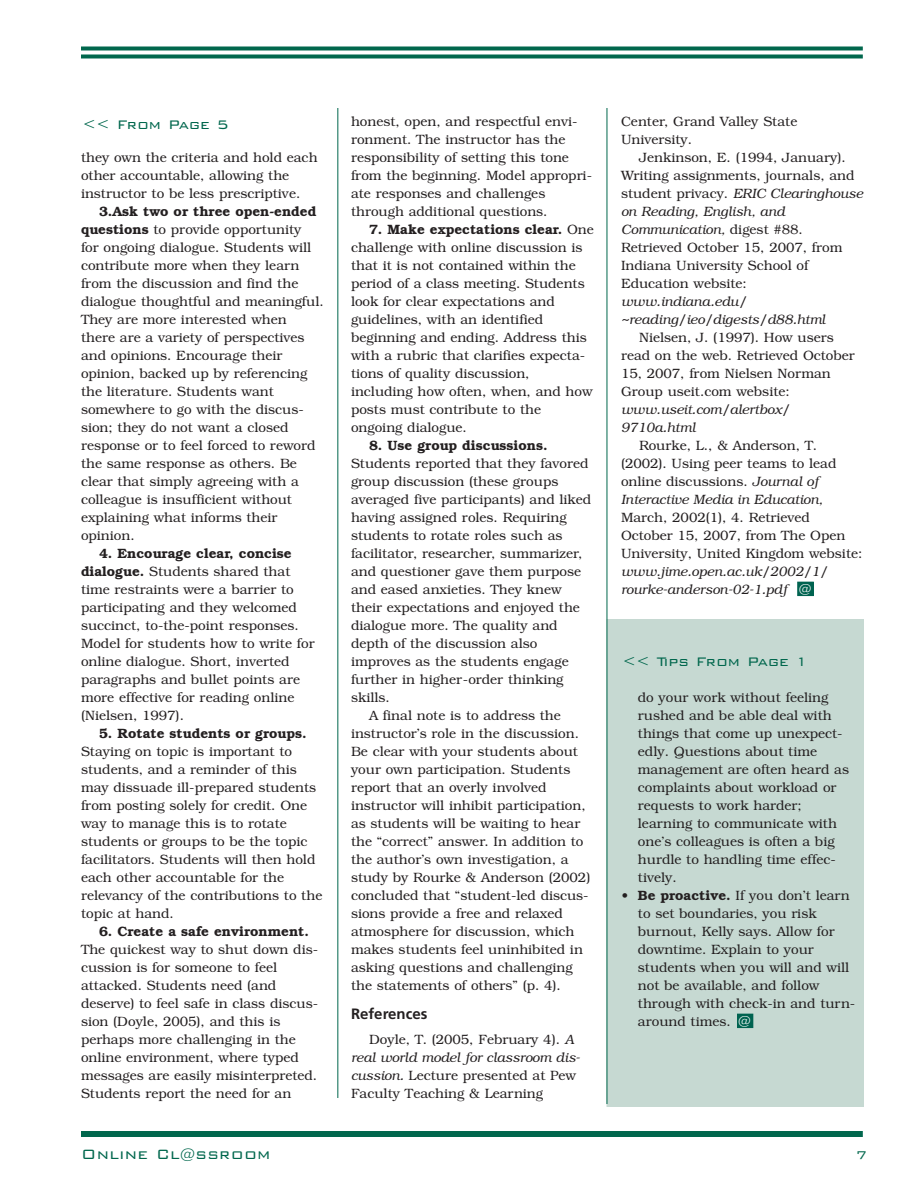
<style>
.page{position:relative;width:918px;height:1188px;background:#fff}
.page>*{position:absolute;margin:0;border:0;box-sizing:border-box;transform-origin:0 0}
.t1{font:18px "Bank Gothic";letter-spacing:.02em;color:#01674d}
.t2{font:16.5px "Bank Gothic";color:#01674d}
.t3{font:700 15px "Frutiger";color:#231f20}
.t4{font:15px "Bank Gothic";color:#01674d}
.t5{font:300 13.5px/18px "Bookman";color:#231f20}
.t6{font:italic 300 13.5px/18px "Bookman";color:#231f20}
.t7{font:600 13.5px "Bookman";color:#231f20}
.s1{font-weight:600}
.s2{font-style:italic}
.s3{font-family:"Bank Gothic";font-weight:400;font-style:normal;font-size:12.75px;color:#fff}
.s4{font-family:"Bank Gothic";font-weight:400;font-size:12.75px;color:#fff}
.s5{font-size:15px}
</style>
<div class="page">
<div style="left:607px;top:620px;width:257px;height:487px;background:#c6d9d2"></div>
<hr style="left:81px;top:47px;width:782px;height:3px;background:#01674d">
<svg style="left:81px;top:54px;width:782px;height:4px;background:#207962"></svg>
<div style="left:81px;top:1131px;width:782px;height:6px;background:#01674d"></div>
<div style="left:798px;top:582px;width:15px;height:13px;background:#006350"></div>
<div style="left:798px;top:582px;width:16px;height:14px;border:1px solid #006350"></div>
<hr style="left:338px;top:108px;width:1px;height:990px;background:#01674d">
<div style="left:737px;top:1014px;width:16px;height:13px;background:#006350"></div>
<div style="left:737px;top:1014px;width:16px;height:14px;border:1px solid #006350"></div>
<hr style="left:607px;top:108px;width:1px;height:996px;background:#01674d">
<p class="t2" style="left:82px;top:113px;width:148px">&lt;&lt; From Page 5</p>
<p class="t5" style="left:81px;top:150px;width:238px">they own the criteria and hold each other accountable, allowing the instructor to be less prescriptive.</p>
<p class="t5" style="left:81px;top:204px;width:244px;text-indent:18px"><span class="s1">3.Ask two or three open-ended questions</span> to provide opportunity<br>for ongoing dialogue. Students will contribute more when they learn from the discussion and find the dialogue thoughtful and meaningful.<br>They are more interested when there are a variety of perspectives and opinions. Encourage their opinion, backed up by referencing the literature. Students want somewhere to go with the discus&shy;sion; they do not want a closed response or to feel forced to reword the same response as others. Be clear that simply agreeing with a colleague is insufficient without explaining what informs their opinion.</p>
<p class="t5" style="left:81px;top:546px;width:235px;text-indent:18px"><span class="s1">4. Encourage clear, concise dialogue.</span> Students shared that time restraints were a barrier to participating and they welcomed succinct, to-the-point responses.<br>Model for students how to write for online dialogue. Short, inverted paragraphs and bullet points are more effective for reading online (Nielsen, 1997).</p>
<p class="t7" style="left:99px;top:728px;width:209px">5. Rotate students or groups.</p>
<p class="t5" style="left:81px;top:744px;width:243px">Staying on topic is important to students, and a reminder of this may dissuade ill-prepared students from posting solely for credit. One way to manage this is to rotate students or groups to be the topic facilitators. Students will then hold each other accountable for the relevancy of the contributions to the topic at hand.</p>
<p class="t7" style="left:99px;top:926px;width:211px">6. Create a safe environment.</p>
<p class="t5" style="left:81px;top:942px;width:239px">The quickest way to shut down dis&shy;cussion is for someone to feel attacked. Students need (and deserve) to feel safe in class discus&shy;sion (Doyle, 2005), and this is perhaps more challenging in the online environment, where typed messages are easily misinterpreted.<br>Students report the need for an</p>
<p class="t5" style="left:351px;top:114px;width:243px">honest, open, and respectful envi&shy;ronment. The instructor has the responsibility of setting this tone from the beginning. Model appropri&shy;ate responses and challenges through additional questions.</p>
<p class="t5" style="left:351px;top:222px;width:244px;text-indent:18px"><span class="s1">7. Make expectations clear.</span> One challenge with online discussion is that it is not contained within the period of a class meeting. Students look for clear expectations and guidelines, with an identified beginning and ending. Address this with a rubric that clarifies expecta&shy;tions of quality discussion, including how often, when, and how posts must contribute to the ongoing dialogue.</p>
<p class="t7" style="left:369px;top:440px;width:180px">8. Use group discussions.</p>
<p class="t5" style="left:351px;top:456px;width:239px">Students reported that they favored</p>
<p class="t5" style="left:351px;top:474px;width:209px">group discussion (these groups</p>
<p class="t5" style="left:351px;top:492px;width:242px">averaged five participants) and liked</p>
<p class="t5" style="left:351px;top:510px;width:217px">having assigned roles. Requiring</p>
<p class="t5" style="left:351px;top:528px;width:213px">students to rotate roles such as</p>
<p class="t5" style="left:351px;top:546px;width:233px">facilitator, researcher, summarizer,</p>
<p class="t5" style="left:351px;top:564px;width:232px">and questioner gave them purpose</p>
<p class="t5" style="left:351px;top:582px;width:212px">and eased anxieties. They knew</p>
<p class="t5" style="left:351px;top:600px;width:230px">their expectations and enjoyed the</p>
<p class="t5" style="left:351px;top:618px;width:208px">dialogue more. The quality and</p>
<p class="t5" style="left:351px;top:636px;width:188px">depth of the discussion also</p>
<p class="t5" style="left:351px;top:654px;width:219px">improves as the students engage</p>
<p class="t5" style="left:351px;top:672px;width:214px">further in higher-order thinking</p>
<p class="t5" style="left:351px;top:690px;width:40px">skills.</p>
<p class="t5" style="left:369px;top:708px;width:193px">A final note is to address the</p>
<p class="t5" style="left:351px;top:726px;width:230px">instructor’s role in the discussion.</p>
<p class="t5" style="left:351px;top:744px;width:228px">Be clear with your students about</p>
<p class="t5" style="left:351px;top:762px;width:221px">your own participation. Students</p>
<p class="t5" style="left:351px;top:780px;width:197px">report that an overly involved</p>
<p class="t5" style="left:351px;top:798px;width:236px">instructor will inhibit participation,</p>
<p class="t5" style="left:351px;top:816px;width:231px">as students will be waiting to hear</p>
<p class="t5" style="left:351px;top:834px;width:234px">the “correct” answer. In addition to</p>
<p class="t5" style="left:351px;top:852px;width:219px">the author’s own investigation, a</p>
<p class="t5" style="left:351px;top:870px;width:241px">study by Rourke &amp; Anderson (2002)</p>
<p class="t5" style="left:351px;top:888px;width:239px">concluded that “student-led discus-</p>
<p class="t5" style="left:351px;top:906px;width:213px">sions provide a free and relaxed</p>
<p class="t5" style="left:351px;top:924px;width:225px">atmosphere for discussion, which</p>
<p class="t5" style="left:351px;top:942px;width:233px">makes students feel uninhibited in</p>
<p class="t5" style="left:351px;top:960px;width:223px">asking questions and challenging</p>
<p class="t5" style="left:351px;top:978px;width:211px">the statements of others” (p. 4).</p>
<p class="t3" style="left:351px;top:1008px;width:78px">References</p>
<p class="t5" style="left:351px;top:1032px;width:231px;text-indent:18px">Doyle, T. (2005, February 4). <span class="s2">A real world model for classroom dis&shy;cussion.</span> Lecture presented at Pew<br>Faculty Teaching &amp; Learning</p>
<p class="t5" style="left:621px;top:114px;width:178px">Center, Grand Valley State<br>University.</p>
<p class="t5" style="left:621px;top:150px;width:244px;text-indent:18px">Jenkinson, E. (1994, January).<br>Writing assignments, journals, and student privacy. <span class="s2">ERIC Clearinghouse on Reading, English, and<br>Communication,</span> digest #88.<br>Retrieved October 15, 2007, from<br>Indiana University School of<br>Education website:</p>
<p class="t6" style="left:621px;top:293px;width:206px">www.indiana.edu/ ~reading/ieo/digests/d88.html</p>
<p class="t5" style="left:621px;top:330px;width:235px;text-indent:18px">Nielsen, J. (1997). How users read on the web. Retrieved October<br>15, 2007, from Nielsen Norman<br>Group useit.com website:</p>
<p class="t6" style="left:621px;top:401px;width:170px">www.useit.com/alertbox/<br>9710a.html</p>
<p class="t5" style="left:621px;top:438px;width:217px;text-indent:18px">Rourke, L., &amp; Anderson, T. (2002). Using peer teams to lead online discussions. <span class="s2">Journal of<br>Interactive Media in Education,</span></p>
<p class="t5" style="left:621px;top:510px;width:243px">March, 2002(1), 4. Retrieved<br>October 15, 2007, from The Open<br>University, United Kingdom website:</p>
<p class="t6" style="left:621px;top:563px;width:209px">www.jime.open.ac.uk/2002/1/ rourke-anderson-02-1.pdf <span class="s3">@</span></p>
<p class="t2" style="left:622px;top:651px;width:187px">&lt;&lt; Tips From Page 1</p>
<p class="t5" style="left:638px;top:690px;width:213px">do your work without feeling rushed and be able deal with things that come up unexpect&shy;edly. Questions about time management are often heard as complaints about workload or requests to work harder; learning to communicate with one’s colleagues is often a big hurdle to handling time effec&shy;tively.</p>
<p class="t5" style="left:638px;top:888px;width:219px;text-indent:-16px"><span class="s1">• Be proactive.</span> If you don’t learn to set boundaries, you risk burnout, Kelly says. Allow for downtime. Explain to your students when you will and will not be available, and follow through with check-in and turn&shy;around times. <span class="s4">@</span></p>
<h1 class="t1" style="left:81px;top:1142px;width:191px">Online Cl<span class="s5">@</span>ssroom</h1>
<p class="t4" style="left:856px;top:1146px;width:13px">7</p>
</div>
